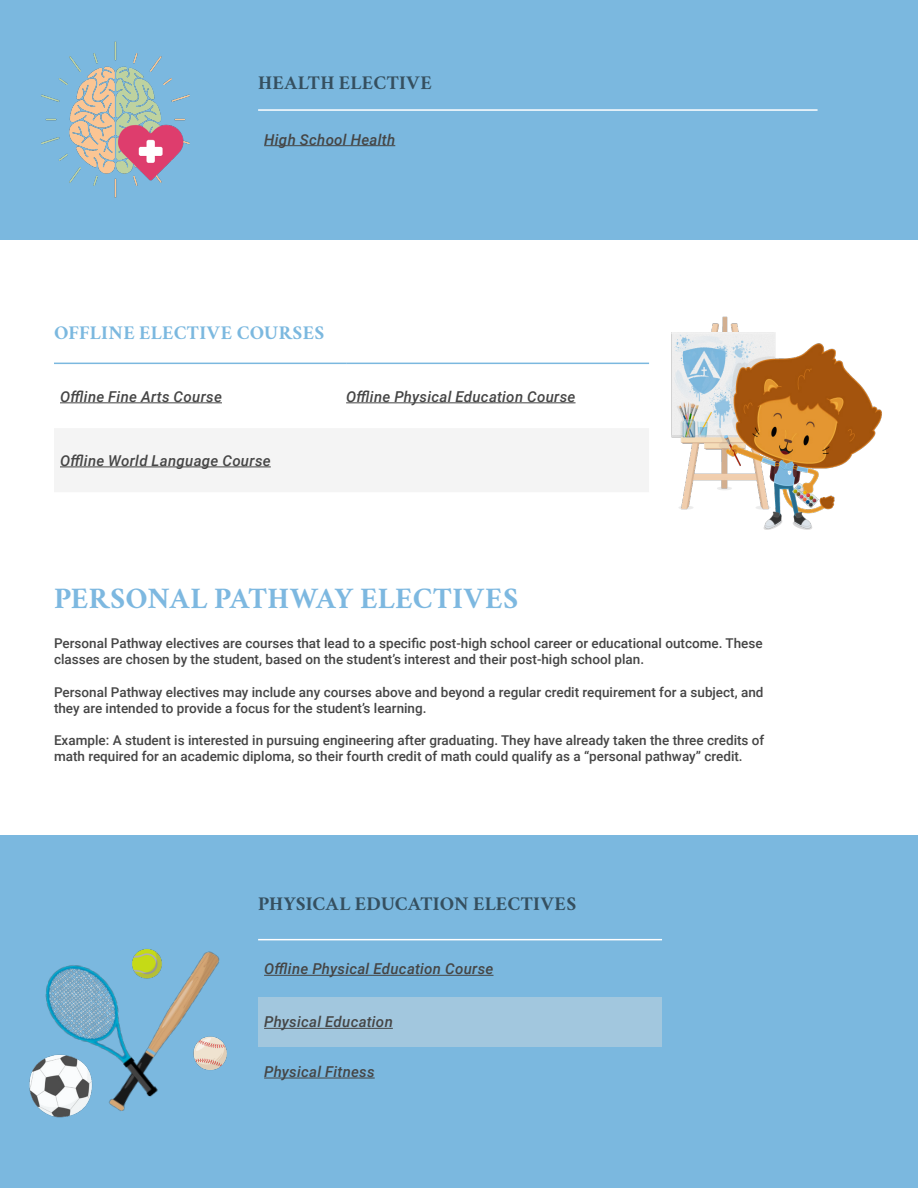
<style>
.page{position:relative;width:918px;height:1188px;background:#fff}
.page>*{position:absolute;margin:0;border:0;box-sizing:border-box;transform-origin:0 0}
.Subheader{font:700 30px "Crimson";letter-spacing:.005em;color:#7db8e0}
.Subheader-2{font:700 19.5px "Crimson";letter-spacing:.015em;color:#354f5f}
.Subheader-3{font:700 19.5px "Crimson";letter-spacing:.015em;color:#7bb8df}
.Table_First_Column{font:italic 500 15px "Roboto";letter-spacing:.02em;color:#454545}
.t1{font:500 13.5px/16.2px "Roboto";color:#454545}
</style>
<div class="page">
<div style="left:0;top:0;width:918px;height:239px;background:#7bb8df"></div>
<hr style="left:258px;top:109px;width:560px;height:2px;background:#fff">
<hr style="left:264px;top:145px;width:131px;height:1px;background:#454545">
<div style="left:54px;top:429px;width:595px;height:63px;background:#f4f4f4"></div>
<hr style="left:54px;top:363px;width:292px;height:1px;background:#7bb8df">
<hr style="left:346px;top:363px;width:303px;height:1px;background:#7bb8df">
<hr style="left:60px;top:402px;width:162px;height:1px;background:#454545">
<hr style="left:346px;top:402px;width:230px;height:1px;background:#454545">
<hr style="left:60px;top:467px;width:211px;height:1px;background:#454545">
<img style="left:671px;top:316px;width:211px;height:214px">
<img style="left:41px;top:41px;width:149px;height:157px">
<div style="left:0;top:836px;width:918px;height:352px;background:#7bb8df"></div>
<div style="left:258px;top:997px;width:404px;height:49px;background:#a2c7de"></div>
<hr style="left:258px;top:939px;width:404px;height:1px;background:#fff">
<hr style="left:264px;top:975px;width:230px;height:1px;background:#454545">
<hr style="left:264px;top:1028px;width:129px;height:1px;background:#454545">
<hr style="left:264px;top:1078px;width:111px;height:1px;background:#454545">
<img style="left:206px;top:939px;width:63px;height:43px">
<img style="left:29px;top:965px;width:107px;height:153px">
<img style="left:87px;top:949px;width:119px;height:74px">
<img style="left:136px;top:982px;width:148px;height:115px">
<p class="Subheader-2" style="left:258px;top:68px;width:175px">HEALTH ELECTIVE</p>
<p class="Table_First_Column" style="left:264px;top:129px;width:133px">High School Health</p>
<p class="Subheader-3" style="left:54px;top:318px;width:272px">OFFLINE ELECTIVE COURSES</p>
<p class="Table_First_Column" style="left:60px;top:386px;width:163px">Offline Fine Arts Course</p>
<p class="Table_First_Column" style="left:346px;top:386px;width:231px">Offline Physical Education Course</p>
<p class="Table_First_Column" style="left:60px;top:450px;width:212px">Offline World Language Course</p>
<p class="Subheader" style="left:54px;top:575px;width:466px">PERSONAL PATHWAY ELECTIVES</p>
<p class="t1" style="left:54px;top:635px;width:710px">Personal Pathway electives are courses that lead to a specific post-high school career or educational outcome. These classes are chosen by the student, based on the student’s interest and their post-high school plan.</p>
<p class="t1" style="left:54px;top:683px;width:711px">Personal Pathway electives may include any courses above and beyond a regular credit requirement for a subject, and they are intended to provide a focus for the student’s learning.</p>
<p class="t1" style="left:54px;top:732px;width:712px">Example: A student is interested in pursuing engineering after graduating. They have already taken the three credits of math required for an academic diploma, so their fourth credit of math could qualify as a “personal pathway” credit.</p>
<p class="Subheader-2" style="left:258px;top:889px;width:320px">PHYSICAL EDUCATION ELECTIVES</p>
<p class="Table_First_Column" style="left:264px;top:958px;width:231px">Offline Physical Education Course</p>
<p class="Table_First_Column" style="left:264px;top:1011px;width:130px">Physical Education</p>
<p class="Table_First_Column" style="left:264px;top:1061px;width:112px">Physical Fitness</p>
</div>
